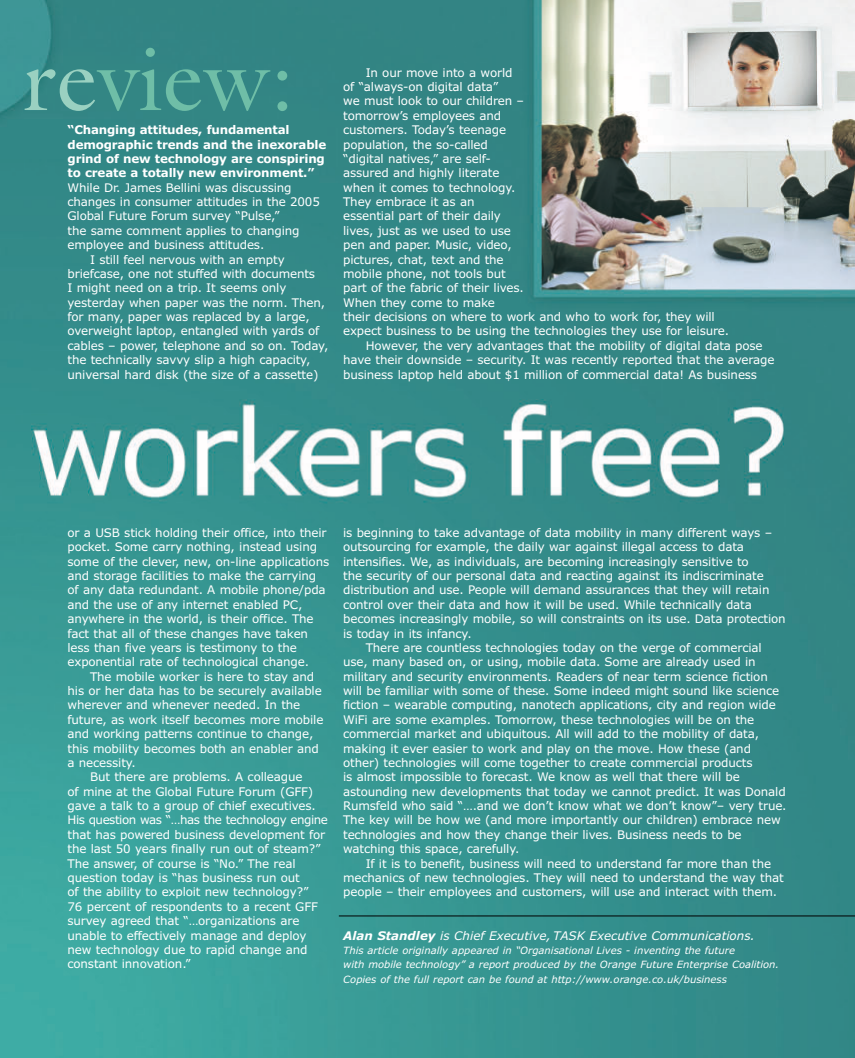
<style>
.page{position:relative;width:855px;height:1058px;background:#fff}
.page>*{position:absolute;margin:0;border:0;box-sizing:border-box;transform-origin:0 0}
.t1{font:90px "Galliard";color:#6fbea7}
.t2{font:11.88px "Verdana";letter-spacing:-.015em;color:#fff}
.t3{font:700 11.88px "Verdana";letter-spacing:-.015em;color:#fff}
.t4{font:italic 11.88px "Verdana";color:#fff}
.t5{font:11.88px "Verdana";letter-spacing:-.04em;color:#fff}
.t6{font:italic 10px/14.4px "Verdana";color:#fff}
.s1{color:#9ad1c1}
.s2{font-weight:700}
</style>
<div class="page">
<img style="left:0;top:0;width:855px;height:1058px">
<hr style="left:339px;top:915px;width:516px;height:1px;background:#000">
<p class="t1" style="left:23px;top:26px;width:272px"><span class="s1">re</span>view:</p>
<p class="t3" style="left:68px;top:123px;width:223px">“Changing attitudes, fundamental</p>
<p class="t3" style="left:68px;top:137px;width:260px">demographic trends and the inexorable</p>
<p class="t3" style="left:68px;top:152px;width:259px">grind of new technology are conspiring</p>
<p class="t3" style="left:68px;top:166px;width:248px">to create a totally new environment.”</p>
<p class="t2" style="left:68px;top:181px;width:226px">While Dr. James Bellini was discussing</p>
<p class="t2" style="left:68px;top:195px;width:254px">changes in consumer attitudes in the 2005</p>
<p class="t2" style="left:68px;top:209px;width:214px">Global Future Forum survey “Pulse,”</p>
<p class="t2" style="left:68px;top:224px;width:234px">the same comment applies to changing</p>
<p class="t2" style="left:68px;top:238px;width:198px">employee and business attitudes.</p>
<p class="t2" style="left:90px;top:252px;width:196px">I still feel nervous with an empty</p>
<p class="t2" style="left:68px;top:267px;width:249px">briefcase, one not stuffed with documents</p>
<p class="t2" style="left:68px;top:281px;width:220px">I might need on a trip. It seems only</p>
<p class="t2" style="left:68px;top:296px;width:259px">yesterday when paper was the norm. Then,</p>
<p class="t2" style="left:68px;top:310px;width:244px">for many, paper was replaced by a large,</p>
<p class="t2" style="left:68px;top:324px;width:253px">overweight laptop, entangled with yards of</p>
<p class="t2" style="left:68px;top:339px;width:262px">cables – power, telephone and so on. Today,</p>
<p class="t2" style="left:68px;top:353px;width:244px">the technically savvy slip a high capacity,</p>
<p class="t2" style="left:68px;top:367px;width:252px">universal hard disk (the size of a cassette)</p>
<p class="t2" style="left:366px;top:66px;width:148px">In our move into a world</p>
<p class="t2" style="left:343px;top:80px;width:157px">of “always-on digital data”</p>
<p class="t2" style="left:343px;top:94px;width:183px">we must look to our children –</p>
<p class="t2" style="left:343px;top:109px;width:160px">tomorrow’s employees and</p>
<p class="t2" style="left:343px;top:123px;width:164px">customers. Today’s teenage</p>
<p class="t2" style="left:343px;top:137px;width:146px">population, the so-called</p>
<p class="t2" style="left:343px;top:152px;width:149px">“digital natives,” are self-</p>
<p class="t2" style="left:343px;top:166px;width:158px">assured and highly literate</p>
<p class="t2" style="left:343px;top:181px;width:174px">when it comes to technology.</p>
<p class="t2" style="left:343px;top:195px;width:133px">They embrace it as an</p>
<p class="t2" style="left:343px;top:209px;width:159px">essential part of their daily</p>
<p class="t2" style="left:343px;top:224px;width:169px">lives, just as we used to use</p>
<p class="t2" style="left:343px;top:238px;width:170px">pen and paper. Music, video,</p>
<p class="t2" style="left:343px;top:252px;width:162px">pictures, chat, text and the</p>
<p class="t2" style="left:343px;top:267px;width:164px">mobile phone, not tools but</p>
<p class="t2" style="left:343px;top:281px;width:182px">part of the fabric of their lives.</p>
<p class="t2" style="left:343px;top:296px;width:153px">When they come to make</p>
<p class="t2" style="left:343px;top:310px;width:373px">their decisions on where to work and who to work for, they will</p>
<p class="t2" style="left:343px;top:324px;width:388px">expect business to be using the technologies they use for leisure.</p>
<p class="t2" style="left:366px;top:339px;width:399px">However, the very advantages that the mobility of digital data pose</p>
<p class="t2" style="left:343px;top:353px;width:433px">have their downside – security. It was recently reported that the average</p>
<p class="t2" style="left:343px;top:367px;width:415px">business laptop held about $1 million of commercial data! As business</p>
<p class="t2" style="left:68px;top:526px;width:261px">or a USB stick holding their office, into their</p>
<p class="t2" style="left:68px;top:540px;width:251px">pocket. Some carry nothing, instead using</p>
<p class="t2" style="left:68px;top:554px;width:263px">some of the clever, new, on-line applications</p>
<p class="t2" style="left:68px;top:569px;width:250px">and storage facilities to make the carrying</p>
<p class="t2" style="left:68px;top:583px;width:260px">of any data redundant. A mobile phone/pda</p>
<p class="t2" style="left:68px;top:597px;width:236px">and the use of any internet enabled PC,</p>
<p class="t2" style="left:68px;top:612px;width:248px">anywhere in the world, is their office. The</p>
<p class="t2" style="left:68px;top:626px;width:242px">fact that all of these changes have taken</p>
<p class="t2" style="left:68px;top:641px;width:231px">less than five years is testimony to the</p>
<p class="t2" style="left:68px;top:655px;width:243px">exponential rate of technological change.</p>
<p class="t2" style="left:90px;top:669px;width:226px">The mobile worker is here to stay and</p>
<p class="t2" style="left:68px;top:684px;width:256px">his or her data has to be securely available</p>
<p class="t2" style="left:68px;top:698px;width:234px">wherever and whenever needed. In the</p>
<p class="t2" style="left:68px;top:712px;width:257px">future, as work itself becomes more mobile</p>
<p class="t2" style="left:68px;top:727px;width:247px">and working patterns continue to change,</p>
<p class="t2" style="left:68px;top:741px;width:253px">this mobility becomes both an enabler and</p>
<p class="t2" style="left:68px;top:756px;width:70px">a necessity.</p>
<p class="t2" style="left:90px;top:770px;width:214px">But there are problems. A colleague</p>
<p class="t2" style="left:68px;top:784px;width:247px">of mine at the Global Future Forum (GFF)</p>
<p class="t2" style="left:68px;top:799px;width:250px">gave a talk to a group of chief executives.</p>
<p class="t5" style="left:68px;top:813px;width:262px">His question was “…has the technology engine</p>
<p class="t2" style="left:68px;top:827px;width:259px">that has powered business development for</p>
<p class="t2" style="left:68px;top:842px;width:255px">the last 50 years finally run out of steam?”</p>
<p class="t2" style="left:68px;top:856px;width:230px">The answer, of course is “No.” The real</p>
<p class="t2" style="left:68px;top:871px;width:234px">question today is “has business run out</p>
<p class="t2" style="left:68px;top:885px;width:242px">of the ability to exploit new technology?”</p>
<p class="t2" style="left:68px;top:899px;width:252px">76 percent of respondents to a recent GFF</p>
<p class="t2" style="left:68px;top:914px;width:233px">survey agreed that “…organizations are</p>
<p class="t2" style="left:68px;top:928px;width:240px">unable to effectively manage and deploy</p>
<p class="t2" style="left:68px;top:942px;width:242px">new technology due to rapid change and</p>
<p class="t2" style="left:68px;top:957px;width:125px">constant innovation.”</p>
<p class="t2" style="left:343px;top:526px;width:431px">is beginning to take advantage of data mobility in many different ways –</p>
<p class="t2" style="left:343px;top:540px;width:402px">outsourcing for example, the daily war against illegal access to data</p>
<p class="t2" style="left:343px;top:554px;width:407px">intensifies. We, as individuals, are becoming increasingly sensitive to</p>
<p class="t2" style="left:343px;top:569px;width:422px">the security of our personal data and reacting against its indiscriminate</p>
<p class="t2" style="left:343px;top:583px;width:428px">distribution and use. People will demand assurances that they will retain</p>
<p class="t2" style="left:343px;top:597px;width:410px">control over their data and how it will be used. While technically data</p>
<p class="t2" style="left:343px;top:612px;width:444px">becomes increasingly mobile, so will constraints on its use. Data protection</p>
<p class="t2" style="left:343px;top:626px;width:130px">is today in its infancy.</p>
<p class="t2" style="left:366px;top:641px;width:398px">There are countless technologies today on the verge of commercial</p>
<p class="t2" style="left:343px;top:655px;width:414px">use, many based on, or using, mobile data. Some are already used in</p>
<p class="t2" style="left:343px;top:669px;width:426px">military and security environments. Readers of near term science fiction</p>
<p class="t2" style="left:343px;top:684px;width:438px">will be familiar with some of these. Some indeed might sound like science</p>
<p class="t2" style="left:343px;top:698px;width:434px">fiction – wearable computing, nanotech applications, city and region wide</p>
<p class="t2" style="left:343px;top:712px;width:413px">WiFi are some examples. Tomorrow, these technologies will be on the</p>
<p class="t2" style="left:343px;top:727px;width:417px">commercial market and ubiquitous. All will add to the mobility of data,</p>
<p class="t2" style="left:343px;top:741px;width:409px">making it ever easier to work and play on the move. How these (and</p>
<p class="t2" style="left:343px;top:756px;width:411px">other) technologies will come together to create commercial products</p>
<p class="t2" style="left:343px;top:770px;width:398px">is almost impossible to forecast. We know as well that there will be</p>
<p class="t2" style="left:343px;top:784px;width:444px">astounding new developments that today we cannot predict. It was Donald</p>
<p class="t2" style="left:343px;top:799px;width:445px">Rumsfeld who said “….and we don’t know what we don’t know”– very true.</p>
<p class="t2" style="left:343px;top:813px;width:439px">The key will be how we (and more importantly our children) embrace new</p>
<p class="t2" style="left:343px;top:827px;width:400px">technologies and how they change their lives. Business needs to be</p>
<p class="t2" style="left:343px;top:842px;width:178px">watching this space, carefully.</p>
<p class="t2" style="left:366px;top:856px;width:407px">If it is to benefit, business will need to understand far more than the</p>
<p class="t2" style="left:343px;top:871px;width:442px">mechanics of new technologies. They will need to understand the way that</p>
<p class="t2" style="left:343px;top:885px;width:435px">people – their employees and customers, will use and interact with them.</p>
<p class="t4" style="left:343px;top:928px;width:413px"><span class="s2">Alan Standley</span> is Chief Executive, TASK Executive Communications.</p>
<p class="t6" style="left:343px;top:943px;width:437px">This article originally appeared in “Organisational Lives - inventing the future<br>with mobile technology” a report produced by the Orange Future Enterprise Coalition.<br>Copies of the full report can be found at http://www.orange.co.uk/business</p>
</div>
